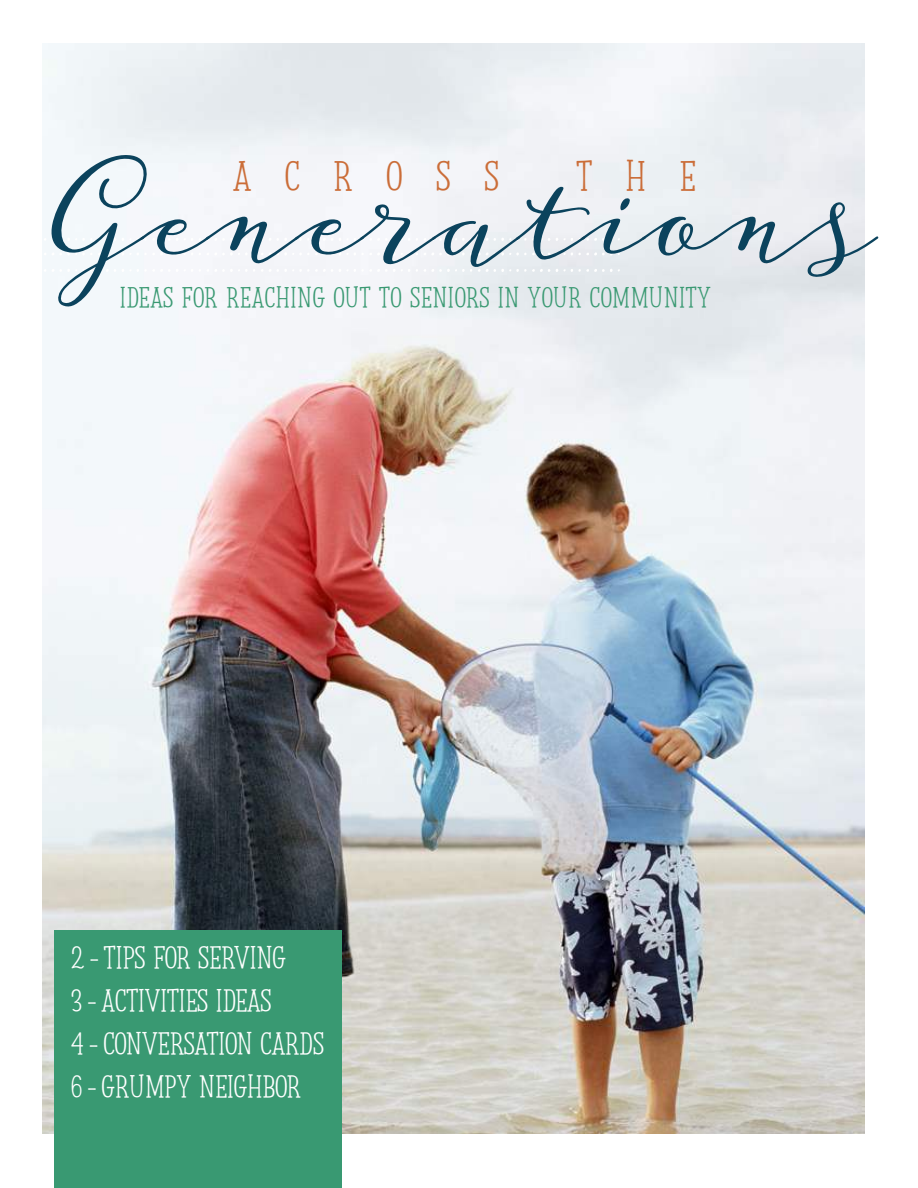
<style>
.page{position:relative;width:918px;height:1188px;background:#fff}
.page>*{position:absolute;margin:0;border:0;box-sizing:border-box;transform-origin:0 0}
.t1{font:81px "Storyteller Script Casual";color:#0b435d}
.t2{font:700 48px "Storyteller Serif";letter-spacing:.7em;color:#cb6d38}
.t3{font:700 36px/43.2px "Storyteller Serif";color:#fff}
.t4{font:700 33px "Storyteller Serif";letter-spacing:.02em;color:#399972}
</style>
<div class="page">
<img style="left:42px;top:43px;width:822px;height:1091px">
<div style="left:54px;top:931px;width:287px;height:257px;background:#399972"></div>
<svg style="left:42px;top:237px;width:578px;height:4px"></svg>
<svg style="left:42px;top:252px;width:578px;height:4px"></svg>
<svg style="left:42px;top:268px;width:578px;height:4px"></svg>
<h1 class="t1" style="left:50px;top:176px;width:827px">Generations</h1>
<h2 class="t2" style="left:233px;top:146px;width:267px">ACROSS</h2>
<h2 class="t2" style="left:576px;top:146px;width:121px">THE</h2>
<p class="t4" style="left:120px;top:277px;width:592px">IDEAS FOR REACHING OUT TO SENIORS IN YOUR COMMUNITY</p>
<p class="t3" style="left:71px;top:934px;width:254px">2 - TIPS FOR SERVING<br>3 - ACTIVITIES IDEAS<br>4 - CONVERSATION CARDS<br>6 - GRUMPY NEIGHBOR</p>
</div>
